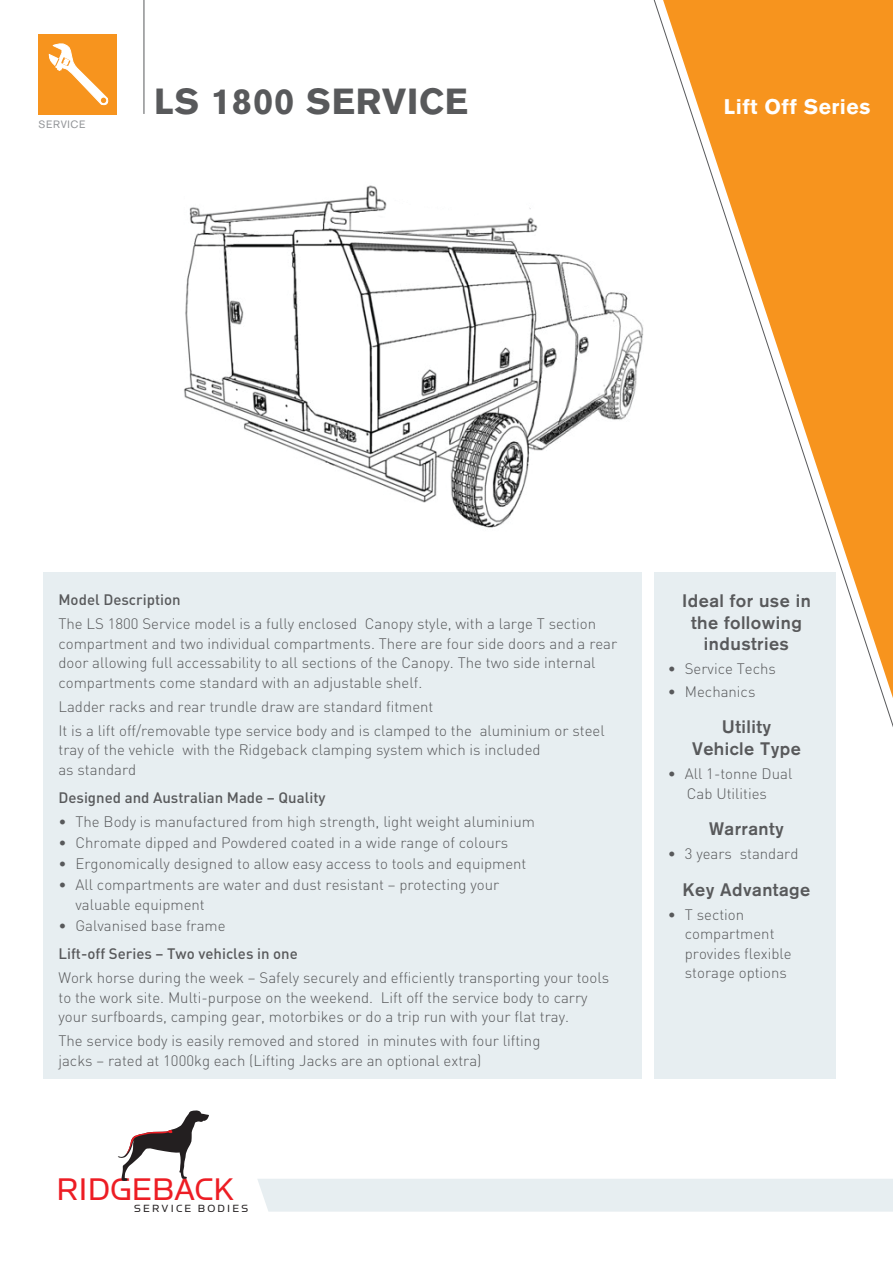
<style>
.page{position:relative;width:893px;height:1263px;background:#fff}
.page>*{position:absolute;margin:0;border:0;box-sizing:border-box;transform-origin:0 0}
.t1{font:700 36px "Akzidenz Grotesk BE";letter-spacing:.025em;color:#58595b}
.t2{font:35.25px "Simian Display Orangutan";color:#ed1d24}
.t3{font:700 21px "Akzidenz Grotesk BE";letter-spacing:.025em;color:#fff}
.t4{font:500 18px/21.6px "Akzidenz Grotesk BE";letter-spacing:.025em;color:#58595b;text-align:center}
.t5{font:300 15px/19.5px "DIN";color:#58595b}
.t6{font:500 15px "DIN";color:#58595b}
.t7{font:11.7px "Simian Display Orangutan";letter-spacing:.185em;color:#231f20}
.t8{font:10.5px "Akzidenz Grotesk BE";letter-spacing:.07em;color:#939598}
</style>
<div class="page">
<img style="left:143px;top:14px;width:498px;height:514px">
<div style="left:43px;top:572px;width:599px;height:506px;background:#e7eef1"></div>
<div style="left:654px;top:572px;width:182px;height:506px;background:#e7eef1"></div>
<svg style="left:641px;top:0;width:252px;height:727px"></svg>
<div style="left:257px;top:1179px;width:636px;height:33px;background:#e7eef1"></div>
<svg style="left:118px;top:1110px;width:91px;height:71px"></svg>
<hr style="left:144px;top:0;width:1px;height:114px;background:#58595b">
<div style="left:38px;top:34px;width:79px;height:81px;background:#f7941e"></div>
<svg style="left:49px;top:43px;width:60px;height:63px"></svg>
<p class="t8" style="left:38px;top:118px;width:48px">SERVICE</p>
<h1 class="t1" style="left:154px;top:81px;width:316px">LS 1800 SERVICE</h1>
<h3 class="t3" style="left:724px;top:94px;width:148px">Lift Off Series</h3>
<p class="t6" style="left:58px;top:590px;width:124px">Model Description</p>
<p class="t5" style="left:58px;top:614px;width:560px">The LS 1800 Service model is a fully enclosed Canopy style, with a large T section compartment and two individual compartments. There are four side doors and a rear door allowing full accessability to all sections of the Canopy. The two side internal compartments come standard with an adjustable shelf.</p>
<p class="t5" style="left:58px;top:694px;width:548px;line-height:24px">Ladder racks and rear trundle draw are standard fitment<br>It is a lift off/removable type service body and is clamped to the aluminium or steel</p>
<p class="t5" style="left:58px;top:740px;width:484px">tray of the vehicle with the Ridgeback clamping system which is included as standard</p>
<p class="t6" style="left:58px;top:788px;width:269px">Designed and Australian Made – Quality</p>
<p class="t5" style="left:58px;top:812px;width:478px">• The Body is manufactured from high strength, light weight aluminium</p>
<p class="t5" style="left:58px;top:833px;width:451px">• Chromate dipped and Powdered coated in a wide range of colours</p>
<p class="t5" style="left:58px;top:854px;width:469px">• Ergonomically designed to allow easy access to tools and equipment</p>
<p class="t5" style="left:75px;top:875px;width:425px;text-indent:-17px">• All compartments are water and dust resistant – protecting your valuable equipment</p>
<p class="t5" style="left:58px;top:915px;width:169px">• Galvanised base frame</p>
<p class="t6" style="left:58px;top:944px;width:241px">Lift-off Series – Two vehicles in one</p>
<p class="t5" style="left:58px;top:968px;width:552px">Work horse during the week – Safely securely and efficiently transporting your tools to the work site. Multi-purpose on the weekend. Lift off the service body to carry your surfboards, camping gear, motorbikes or do a trip run with your flat tray.</p>
<p class="t5" style="left:58px;top:1031px;width:483px">The service body is easily removed and stored in minutes with four lifting jacks – rated at 1000kg each (Lifting Jacks are an optional extra)</p>
<h2 class="t2" style="left:56px;top:1171px;width:180px">RIDGEBACK</h2>
<p class="t7" style="left:134px;top:1202px;width:115px">SERVICE BODIES</p>
<p class="t4" style="left:682px;top:590px;width:130px">Ideal for use in the following industries</p>
<p class="t5" style="left:668px;top:659px;width:110px">• Service Techs</p>
<p class="t5" style="left:668px;top:681px;width:89px">• Mechanics</p>
<p class="t4" style="left:692px;top:716px;width:110px">Utility<br>Vehicle Type</p>
<p class="t5" style="left:668px;top:764px;width:126px;text-align:center">• All 1-tonne Dual<br>Cab Utilities</p>
<p class="t4" style="left:709px;top:818px;width:76px">Warranty</p>
<p class="t5" style="left:668px;top:844px;width:132px">• 3 years standard</p>
<p class="t4" style="left:683px;top:878px;width:129px">Key Advantage</p>
<p class="t5" style="left:685px;top:904px;width:108px;text-indent:-17px">• T section compartment provides flexible storage options</p>
</div>
